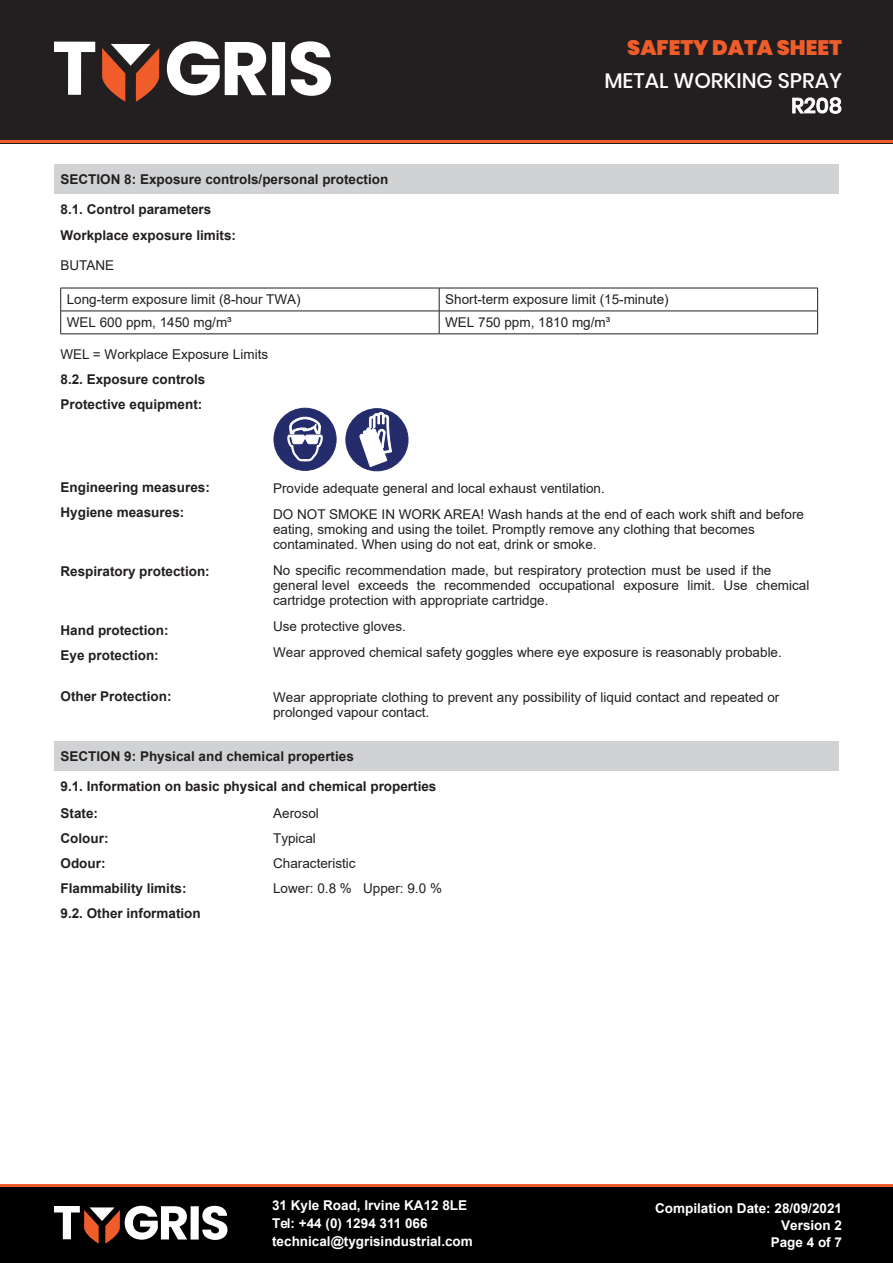
<style>
.page{position:relative;width:893px;height:1263px;background:#fff}
.page>*{position:absolute;margin:0;border:0;box-sizing:border-box;transform-origin:0 0}
.t1{font:500 21px/25.2px "Poppins";color:#fff;text-align:right}
.t2{font:900 21px "Poppins";color:#ef5d2a}
.t3{font:13.5px/14.9px "Arial";color:#231f20}
.t4{font:700 13.5px/25.2px "Arial";color:#231f20}
.t5{font:700 13.5px/17px "Arial";color:#fff;text-align:right}
</style>
<div class="page">
<div style="left:54px;top:164px;width:784px;height:29px;background:#d1d2d4"></div>
<div style="left:0;top:1186px;width:893px;height:77px;background:#000001"></div>
<hr style="left:0;top:1184px;width:893px;height:2px;background:#ef5d2a">
<div style="left:191px;top:1206px;width:8px;height:33px;background:#fff"></div>
<svg style="left:202px;top:1206px;width:26px;height:34px"></svg>
<svg style="left:54px;top:1206px;width:133px;height:38px"></svg>
<div style="left:54px;top:741px;width:784px;height:30px;background:#d1d2d4"></div>
<hr style="left:61px;top:288px;width:378px;height:1px;background:#231f20">
<hr style="left:439px;top:288px;width:379px;height:1px;background:#231f20">
<hr style="left:61px;top:311px;width:378px;height:1px;background:#231f20">
<svg style="left:60px;top:288px;width:1px;height:46px"></svg>
<hr style="left:439px;top:311px;width:379px;height:1px;background:#231f20">
<svg style="left:439px;top:288px;width:1px;height:46px"></svg>
<svg style="left:817px;top:288px;width:1px;height:46px"></svg>
<hr style="left:61px;top:334px;width:378px;height:1px;background:#231f20">
<hr style="left:439px;top:334px;width:379px;height:1px;background:#231f20">
<svg style="left:273px;top:408px;width:64px;height:63px"></svg>
<svg style="left:345px;top:408px;width:64px;height:63px"></svg>
<div style="left:0;top:0;width:893px;height:143px;background:#231f20"></div>
<hr style="left:0;top:140px;width:893px;height:3px;background:#ef5d2a">
<svg style="left:54px;top:42px;width:41px;height:53px"></svg>
<svg style="left:167px;top:41px;width:100px;height:54px"></svg>
<div style="left:272px;top:42px;width:13px;height:53px;background:#fff"></div>
<svg style="left:291px;top:41px;width:40px;height:55px"></svg>
<svg style="left:102px;top:44px;width:57px;height:58px"></svg>
<h1 class="t2" style="left:627px;top:36px;width:216px">SAFETY DATA SHEET</h1>
<p class="t4" style="left:61px;top:167px;width:329px">SECTION 8: Exposure controls/personal protection</p>
<h1 class="t1" style="left:604px;top:68px;width:239px">METAL WORKING SPRAY<br>R208</h1>
<p class="t4" style="left:61px;top:197px;width:177px">8.1. Control parameters<br>Workplace exposure limits:</p>
<p class="t3" style="left:61px;top:258px;width:55px">BUTANE</p>
<p class="t3" style="left:67px;top:291px;width:236px">Long-term exposure limit (8-hour TWA)</p>
<p class="t3" style="left:445px;top:291px;width:225px">Short-term exposure limit (15-minute)</p>
<p class="t3" style="left:67px;top:314px;width:167px">WEL 600 ppm, 1450 mg/m³</p>
<p class="t3" style="left:445px;top:314px;width:167px">WEL 750 ppm, 1810 mg/m³</p>
<p class="t3" style="left:61px;top:347px;width:209px">WEL = Workplace Exposure Limits</p>
<p class="t4" style="left:61px;top:367px;width:146px">8.2. Exposure controls<br>Protective equipment:</p>
<p class="t4" style="left:61px;top:475px;width:151px">Engineering measures:<br>Hygiene measures:</p>
<p class="t4" style="left:61px;top:559px;width:151px">Respiratory protection:</p>
<p class="t4" style="left:61px;top:617px;width:110px">Hand protection:<br>Eye protection:</p>
<p class="t4" style="left:61px;top:684px;width:113px">Other Protection:</p>
<p class="t3" style="left:273px;top:475px;width:532px;line-height:26.1px">Provide adequate general and local exhaust ventilation.<br>DO NOT SMOKE IN WORK AREA! Wash hands at the end of each work shift and before</p>
<p class="t3" style="left:273px;top:522px;width:483px">eating, smoking and using the toilet. Promptly remove any clothing that becomes contaminated. When using do not eat, drink or smoke.</p>
<p class="t3" style="left:273px;top:563px;width:538px">No specific recommendation made, but respiratory protection must be used if the general level exceeds the recommended occupational exposure limit. Use chemical cartridge protection with appropriate cartridge.</p>
<p class="t3" style="left:273px;top:613px;width:510px;line-height:26.1px">Use protective gloves.<br>Wear approved chemical safety goggles where eye exposure is reasonably probable.</p>
<p class="t3" style="left:273px;top:690px;width:508px">Wear appropriate clothing to prevent any possibility of liquid contact and repeated or prolonged vapour contact.</p>
<p class="t4" style="left:61px;top:743px;width:295px">SECTION 9: Physical and chemical properties</p>
<p class="t4" style="left:61px;top:774px;width:377px">9.1. Information on basic physical and chemical properties</p>
<p class="t3" style="left:273px;top:800px;width:170px;line-height:25.2px">Aerosol<br>Typical<br>Characteristic<br>Lower: 0.8 % Upper: 9.0 %</p>
<p class="t4" style="left:61px;top:800px;width:142px">State:<br>Colour:<br>Odour:<br>Flammability limits:<br>9.2. Other information</p>
<p class="t5" style="left:272px;top:1196px;width:202px;line-height:18px;text-align:left">31 Kyle Road, Irvine KA12 8LE<br>Tel: +44 (0) 1294 311 066 technical@tygrisindustrial.com</p>
<p class="t5" style="left:655px;top:1200px;width:188px">Compilation Date: 28/09/2021<br>Version 2<br>Page 4 of 7</p>
</div>
